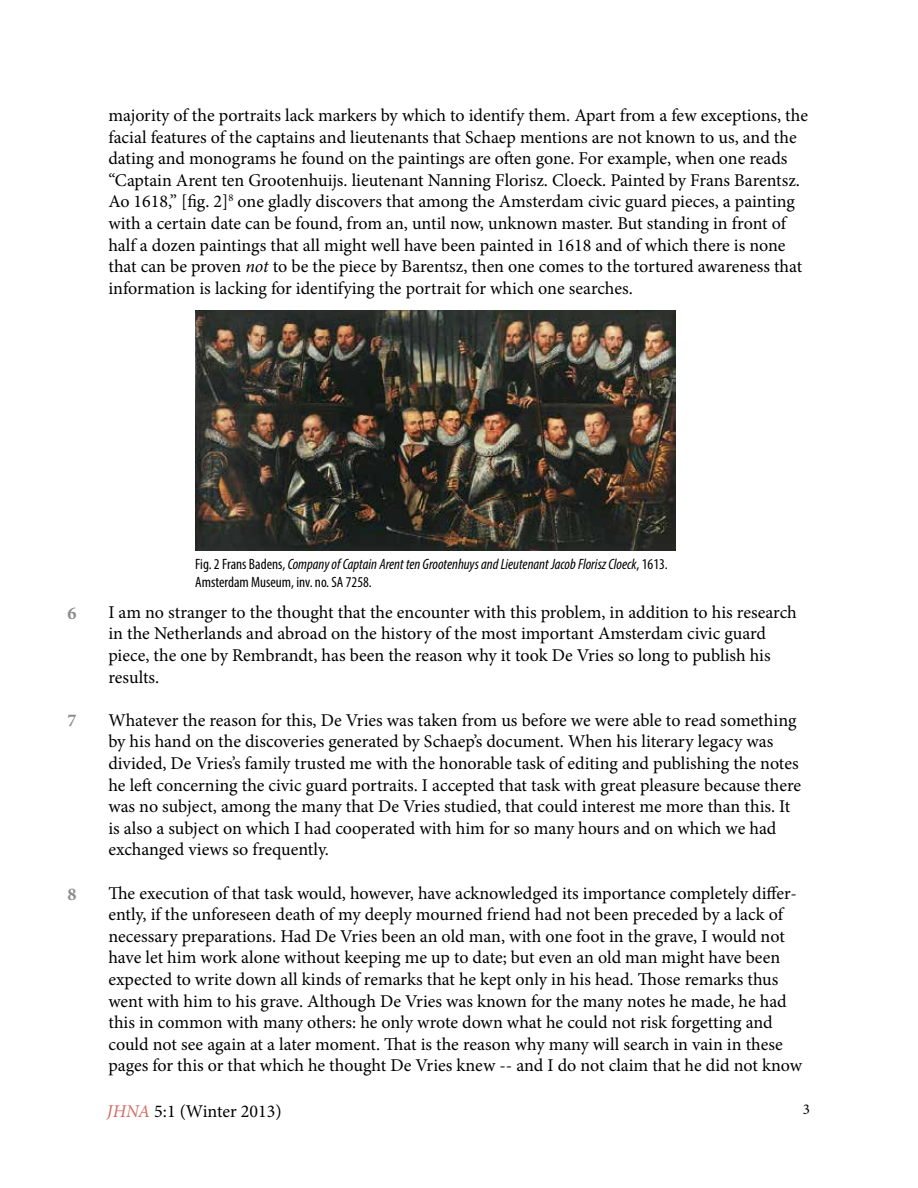
<style>
.page{position:relative;width:918px;height:1188px;background:#fff}
.page>*{position:absolute;margin:0;border:0;box-sizing:border-box;transform-origin:0 0}
.t1{font:18px/21.6px "Minion Pro";letter-spacing:-.005em;color:#000}
.t2{font:700 18px "Minion Pro";color:#888a8c}
.t3{font:italic condensed 15px/18px "Myriad Pro";color:#000}
.t4{font:15px "Minion Pro";color:#000}
.s1{font-style:italic}
.s2{font-style:normal}
.s3{font-style:italic;color:#d46c62}
</style>
<div class="page">
<img style="left:195px;top:311px;width:480px;height:240px">
<p class="t1" style="left:108px;top:105px;width:701px">majority of the portraits lack markers by which to identify them. Apart from a few exceptions, the facial features of the captains and lieutenants that Schaep mentions are not known to us, and the dating and monograms he found on the paintings are often gone. For example, when one reads “Captain Arent ten Grootenhuijs. lieutenant Nanning Florisz. Cloeck. Painted by Frans Barentsz.<br>Ao 1618,” [fig. 2]<sup>8</sup> one gladly discovers that among the Amsterdam civic guard pieces, a painting with a certain date can be found, from an, until now, unknown master. But standing in front of half a dozen paintings that all might well have been painted in 1618 and of which there is none that can be proven <span class="s1">not</span> to be the piece by Barentsz, then one comes to the tortured awareness that information is lacking for identifying the portrait for which one searches.</p>
<p class="t2" style="left:67px;top:600px;width:10px">6</p>
<p class="t2" style="left:67px;top:707px;width:10px">7</p>
<p class="t2" style="left:67px;top:881px;width:10px">8</p>
<p class="t3" style="left:195px;top:555px;width:474px"><span class="s2">Fig. 2 Frans Badens,</span> Company of Captain Arent ten Grootenhuys and Lieutenant Jacob Florisz Cloeck<span class="s2">, 1613.<br>Amsterdam Museum, inv. no. SA 7258.</span></p>
<p class="t1" style="left:108px;top:601px;width:690px">I am no stranger to the thought that the encounter with this problem, in addition to his research in the Netherlands and abroad on the history of the most important Amsterdam civic guard piece, the one by Rembrandt, has been the reason why it took De Vries so long to publish his results.</p>
<p class="t1" style="left:108px;top:709px;width:694px">Whatever the reason for this, De Vries was taken from us before we were able to read something by his hand on the discoveries generated by Schaep’s document. When his literary legacy was divided, De Vries’s family trusted me with the honorable task of editing and publishing the notes he left concerning the civic guard portraits. I accepted that task with great pleasure because there was no subject, among the many that De Vries studied, that could interest me more than this. It is also a subject on which I had cooperated with him for so many hours and on which we had exchanged views so frequently.</p>
<p class="t1" style="left:108px;top:882px;width:695px">The execution of that task would, however, have acknowledged its importance completely differ&shy;ently, if the unforeseen death of my deeply mourned friend had not been preceded by a lack of necessary preparations. Had De Vries been an old man, with one foot in the grave, I would not have let him work alone without keeping me up to date; but even an old man might have been expected to write down all kinds of remarks that he kept only in his head. Those remarks thus went with him to his grave. Although De Vries was known for the many notes he made, he had this in common with many others: he only wrote down what he could not risk forgetting and could not see again at a later moment. That is the reason why many will search in vain in these pages for this or that which he thought De Vries knew -- and I do not claim that he did not know</p>
<p class="t1" style="left:107px;top:1100px;width:176px"><span class="s3">JHNA</span> 5:1 (Winter 2013)</p>
<p class="t4" style="left:803px;top:1099px;width:9px">3</p>
</div>
